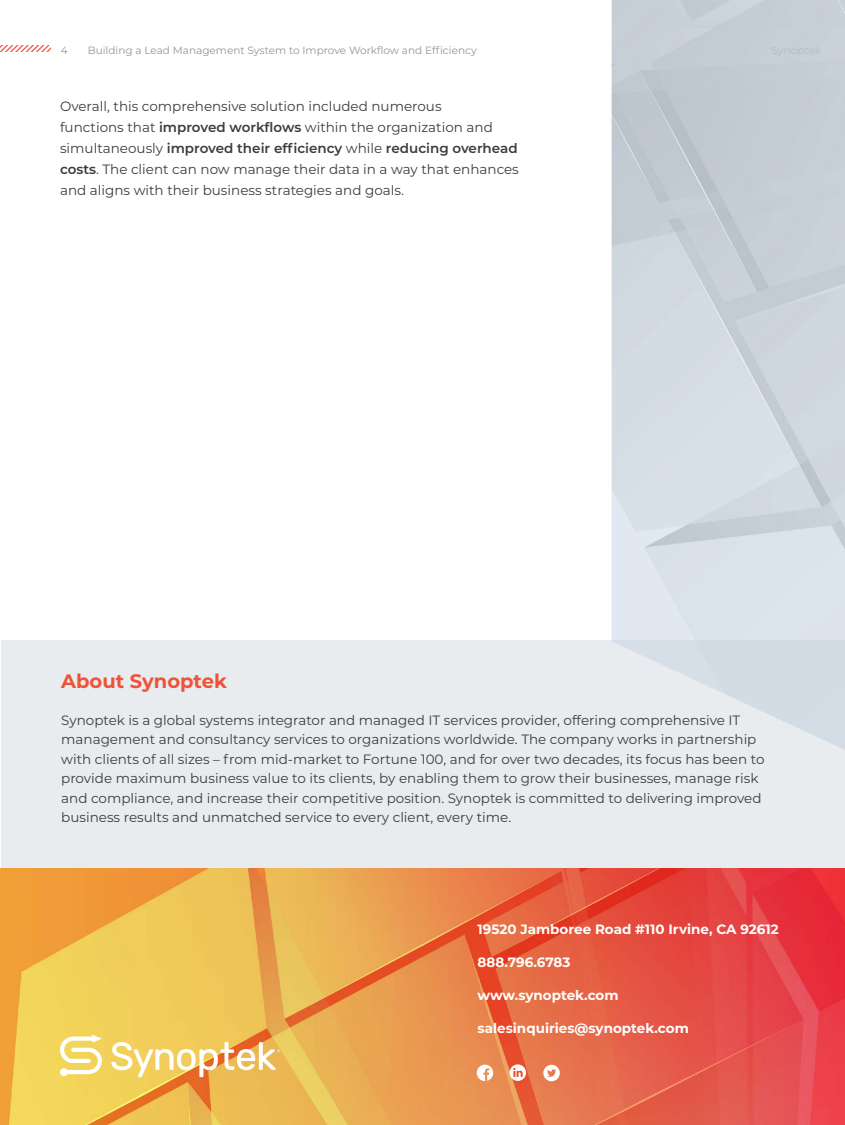
<style>
.page{position:relative;width:845px;height:1125px;background:#fff}
.page>*{position:absolute;margin:0;border:0;box-sizing:border-box;transform-origin:0 0}
.t1{font:700 19.5px "Montserrat";color:#f05238}
.t2{font:13.5px/19.5px "Montserrat";color:#3c3c3c}
.t3{font:700 13.5px "Montserrat";color:#fff}
.t4{font:10.5px "Montserrat";color:#949494}
.s1{font-weight:600}
</style>
<div class="page">
<svg style="left:0;top:45px;width:50px;height:7px"></svg>
<img style="left:611px;top:0;width:233px;height:640px">
<div style="left:1px;top:640px;width:843px;height:228px;background:#e8ecef"></div>
<img style="left:0;top:868px;width:844px;height:257px">
<svg style="left:60px;top:1034px;width:42px;height:42px"></svg>
<svg style="left:111px;top:1042px;width:169px;height:35px"></svg>
<svg style="left:509px;top:1064px;width:17px;height:17px"></svg>
<svg style="left:476px;top:1065px;width:17px;height:17px"></svg>
<svg style="left:543px;top:1065px;width:17px;height:16px"></svg>
<p class="t4" style="left:61px;top:43px;width:8px">4</p>
<p class="t4" style="left:88px;top:43px;width:390px">Building a Lead Management System to Improve Workflow and Efficiency</p>
<p class="t2" style="left:60px;top:95px;width:460px;line-height:21px">Overall, this comprehensive solution included numerous<br>functions that <span class="s1">improved workflows</span> within the organization and simultaneously <span class="s1">improved their efficiency</span> while <span class="s1">reducing overhead costs</span>. The client can now manage their data in a way that enhances and aligns with their business strategies and goals.</p>
<h1 class="t1" style="left:61px;top:667px;width:167px">About Synoptek</h1>
<p class="t2" style="left:61px;top:710px;width:704px">Synoptek is a global systems integrator and managed IT services provider, offering comprehensive IT management and consultancy services to organizations worldwide. The company works in partnership with clients of all sizes – from mid-market to Fortune 100, and for over two decades, its focus has been to provide maximum business value to its clients, by enabling them to grow their businesses, manage risk and compliance, and increase their competitive position. Synoptek is committed to delivering improved business results and unmatched service to every client, every time.</p>
<p class="t3" style="left:477px;top:919px;width:302px">19520 Jamboree Road #110 Irvine, CA 92612</p>
<p class="t3" style="left:477px;top:952px;width:94px">888.796.6783</p>
<p class="t3" style="left:477px;top:985px;width:142px">www.synoptek.com</p>
<p class="t3" style="left:477px;top:1018px;width:213px">salesinquiries@synoptek.com</p>
</div>
